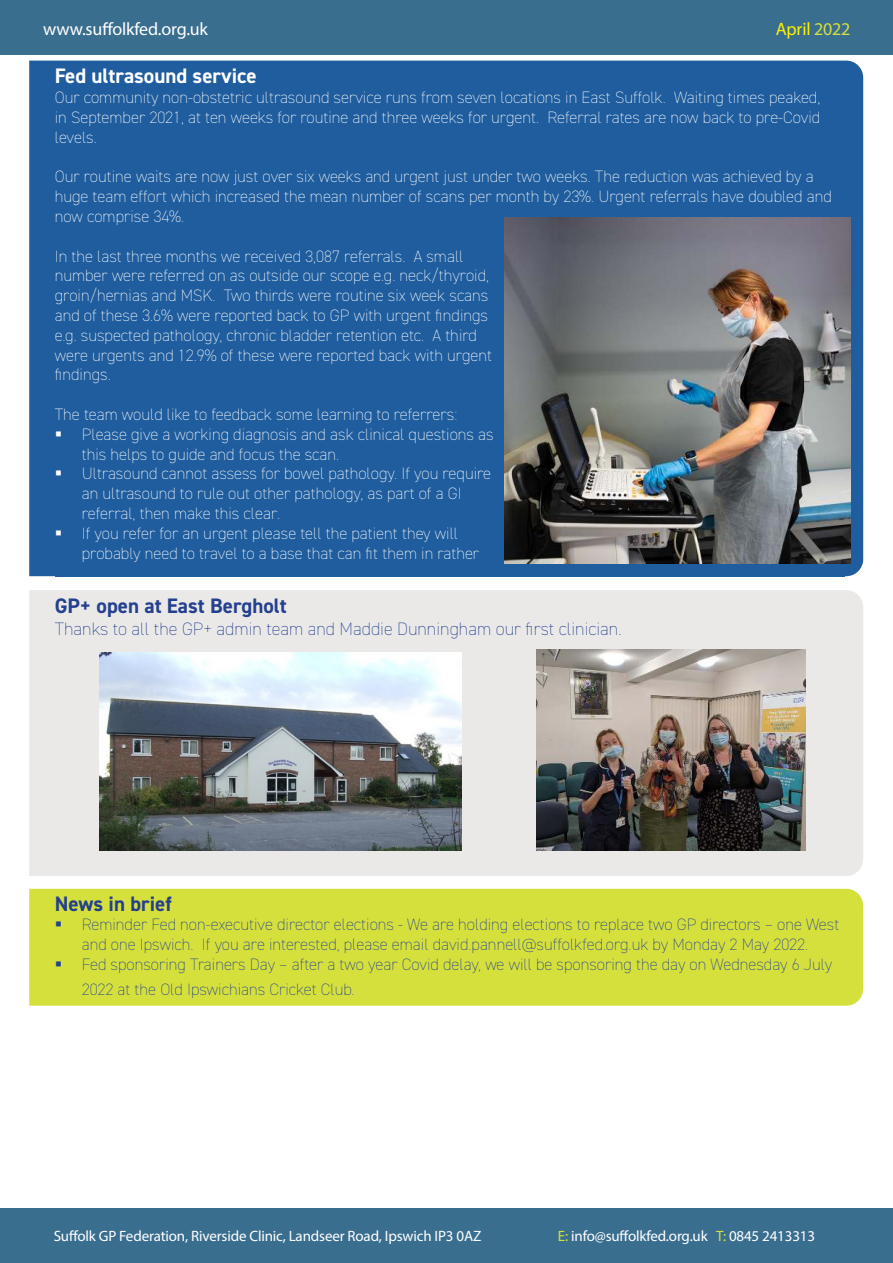
<style>
.page{position:relative;width:893px;height:1263px;background:#fff}
.page>*{position:absolute;margin:0;border:0;box-sizing:border-box;transform-origin:0 0}
.t1{font:700 21px "DIN2014";color:#24408e}
.t2{font:700 21px "DIN2014";color:#fff}
.t3{font:200 18px "DIN2014";color:#24408e}
.t4{font:18px "Myriad Pro";letter-spacing:-.01em;color:#fff}
.t5{font:18px "Myriad Pro";letter-spacing:-.01em;color:#fff100}
.t6{font:18px "Myriad Pro";color:#d6e03d}
.t7{font:200 16.5px/19.8px "DIN2014";color:#fff}
.t8{font:200 16.5px/19.8px "DIN2014";color:#24408e}
.t9{font:15px "Myriad Pro";letter-spacing:-.01em;color:#fff}
.s1{color:#d6e03d}
</style>
<div class="page">
<div style="left:0;top:1209px;width:893px;height:54px;background:#3a6e8f"></div>
<div style="left:0;top:0;width:893px;height:54px;background:#3a6e8f"></div>
<div style="left:29px;top:61px;width:834px;height:515px;background:#1f5d9e"></div>
<div style="left:55px;top:67px;width:789px;height:510px;background:#1f5d9e"></div>
<div style="left:29px;top:590px;width:834px;height:286px;background:#eae9e8"></div>
<div style="left:55px;top:597px;width:789px;height:276px;background:#eae9e8"></div>
<svg style="left:29px;top:889px;width:834px;height:117px;background:#d7e042"></svg>
<div style="left:55px;top:894px;width:789px;height:105px;background:#d6e03d"></div>
<img style="left:100px;top:652px;width:361px;height:198px">
<img style="left:537px;top:649px;width:268px;height:202px">
<img style="left:505px;top:218px;width:345px;height:345px">
<p class="t4" style="left:43px;top:22px;width:166px">www.suffolkfed.org.uk</p>
<p class="t5" style="left:776px;top:22px;width:76px">April <span class="s1">2022</span></p>
<p class="t2" style="left:55px;top:68px;width:203px">Fed ultrasound service</p>
<p class="t7" style="left:55px;top:88px;width:767px;text-align:justify">Our community non-obstetric ultrasound service runs from seven locations in East Suffolk. Waiting times peaked, in September 2021, at ten weeks for routine and three weeks for urgent. Referral rates are now back to pre-Covid levels.</p>
<p class="t7" style="left:55px;top:167px;width:778px">Our routine waits are now just over six weeks and urgent just under two weeks. The reduction was achieved by a huge team effort which increased the mean number of scans per month by 23%. Urgent referrals have doubled and now comprise 34%.</p>
<p class="t7" style="left:55px;top:247px;width:439px">In the last three months we received 3,087 referrals. A small number were referred on as outside our scope e.g. neck/thyroid, groin/hernias and MSK. Two thirds were routine six week scans and of these 3.6% were reported back to GP with urgent findings e.g. suspected pathology, chronic bladder retention etc. A third were urgents and 12.9% of these were reported back with urgent findings.</p>
<p class="t7" style="left:82px;top:405px;width:413px;text-indent:-27px">The team would like to feedback some learning to referrers:<br>Please give a working diagnosis and ask clinical questions as this helps to guide and focus the scan.<br>Ultrasound cannot assess for bowel pathology. If you require an ultrasound to rule out other pathology, as part of a GI referral, then make this clear.<br>If you refer for an urgent please tell the patient they will probably need to travel to a base that can fit them in rather</p>
<p class="t1" style="left:55px;top:598px;width:234px">GP+ open at East Bergholt</p>
<p class="t3" style="left:55px;top:620px;width:568px">Thanks to all the GP+ admin team and Maddie Dunningham our first clinician.</p>
<p class="t4" style="left:102px;top:22px;width:7px">f</p>
<p class="t6" style="left:841px;top:22px;width:11px">0</p>
<p class="t1" style="left:55px;top:896px;width:118px">News in brief</p>
<p class="t8" style="left:82px;top:915px;width:759px">Reminder Fed non-executive director elections - We are holding elections to replace two GP directors – one West and one Ipswich. If you are interested, please email david.pannell@suffolkfed.org.uk by Monday 2 May 2022.<br>Fed sponsoring Trainers Day – after a two year Covid delay, we will be sponsoring the day on Wednesday 6 July</p>
<p class="t8" style="left:82px;top:980px;width:274px">2022 at the Old Ipswichians Cricket Club.</p>
<p class="t9" style="left:54px;top:1230px;width:429px">Suffolk GP Federation, Riverside Clinic, Landseer Road, Ipswich IP3 0AZ</p>
<p class="t9" style="left:558px;top:1230px;width:259px"><span class="s1">E:</span> info@suffolkfed.org.uk <span class="s1">T:</span> 0845 2413313</p>
<p class="t9" style="left:69px;top:1230px;width:6px">f</p>
<p class="t9" style="left:620px;top:1230px;width:6px">f</p>
</div>
